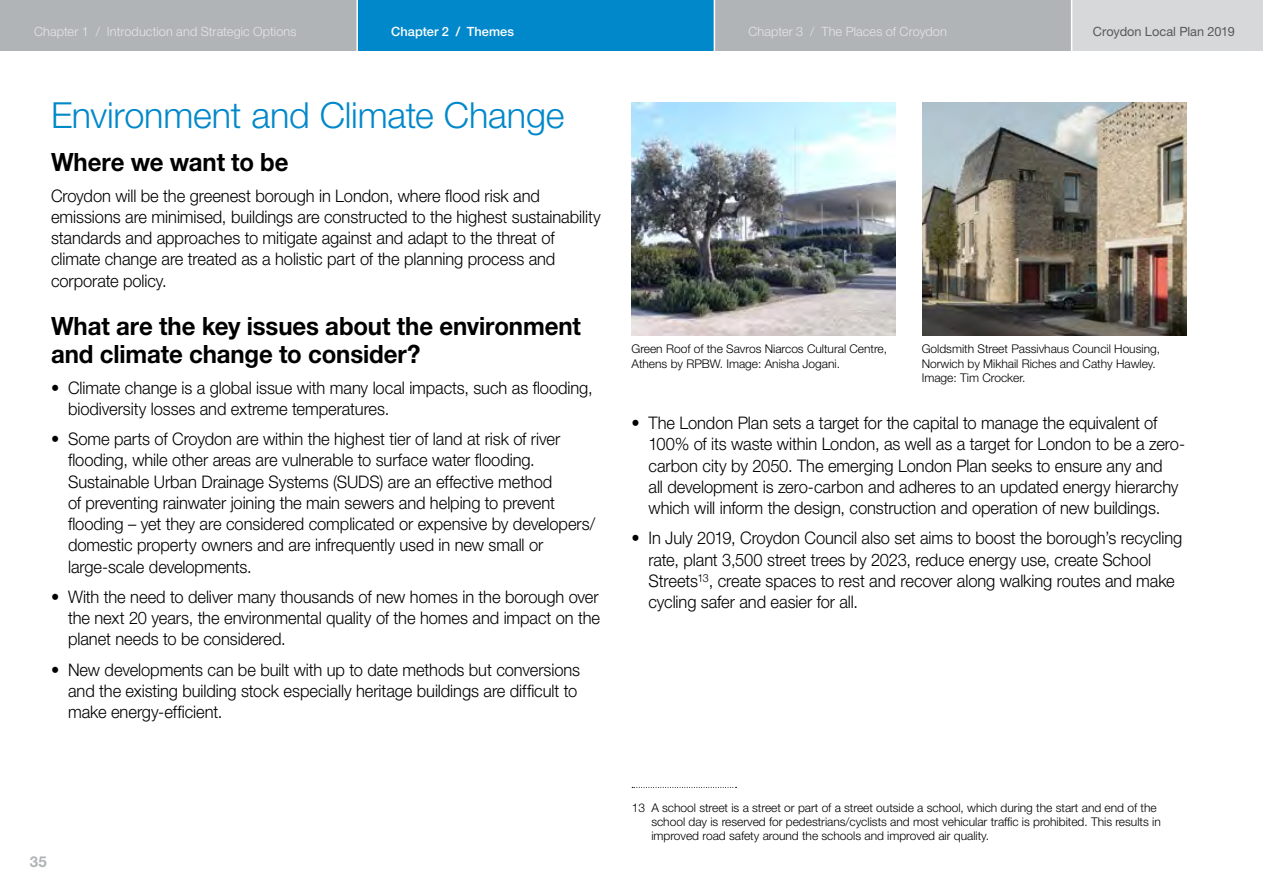
<style>
.page{position:relative;width:1263px;height:893px;background:#fff}
.page>*{position:absolute;margin:0;border:0;box-sizing:border-box;transform-origin:0 0}
.t1{font:300 36px "Helvetica Neue LT Std";letter-spacing:-.005em;color:#0088ca}
.t2{font:700 25.2px/28.3px "Helvetica Neue LT Std";letter-spacing:-.005em;color:#000;scale:.95 1}
.t3{font:300 17.4px/21.3px "Helvetica Neue LT Std";letter-spacing:-.005em;color:#000;scale:.95 1}
.t4{font:700 15px "Helvetica Neue LT Std";color:#b1b4b6}
.t5{font:300 12.75px "Helvetica Neue LT Std";letter-spacing:.005em;color:#fff}
.t6{font:12.75px "Helvetica Neue LT Std";color:#58595b}
.t7{font:500 12.75px "Helvetica Neue LT Std";letter-spacing:.005em;color:#fff}
.t8{font:300 12px/14.2px "Helvetica Neue LT Std";color:#000}
</style>
<div class="page">
<svg style="left:632px;top:787px;width:104px;height:1px"></svg>
<img style="left:631px;top:102px;width:264px;height:234px">
<img style="left:923px;top:102px;width:263px;height:234px">
<div style="left:357px;top:0;width:357px;height:51px;background:#0088ca"></div>
<div style="left:1040px;top:0;width:223px;height:51px;background:#d6d8d9"></div>
<div style="left:714px;top:0;width:357px;height:51px;background:#b1b4b6"></div>
<hr style="left:714px;top:0;width:1px;height:51px;background:#fff">
<hr style="left:1071px;top:0;width:1px;height:51px;background:#fff">
<div style="left:0;top:0;width:357px;height:51px;background:#b1b4b6"></div>
<hr style="left:356px;top:0;width:2px;height:51px;background:#fff">
<p class="t5" style="left:34px;top:24px;width:264px">Chapter 1 / Introduction and Strategic Options</p>
<p class="t7" style="left:391px;top:24px;width:124px">Chapter 2 / Themes</p>
<p class="t5" style="left:748px;top:24px;width:200px">Chapter 3 / The Places of Croydon</p>
<p class="t6" style="left:1093px;top:24px;width:143px">Croydon Local Plan 2019</p>
<h1 class="t1" style="left:51px;top:93px;width:515px">Environment and Climate Change</h1>
<h2 class="t2" style="left:51px;top:148px;width:252px">Where we want to be</h2>
<p class="t3" style="left:51px;top:184px;width:580px">Croydon will be the greenest borough in London, where flood risk and emissions are minimised, buildings are constructed to the highest sustainability standards and approaches to mitigate against and adapt to the threat of climate change are treated as a holistic part of the planning process and corporate policy.</p>
<h2 class="t2" style="left:51px;top:311px;width:559px">What are the key issues about the environment and climate change to consider?</h2>
<p class="t3" style="left:68px;top:376px;width:554px;text-indent:-17px">• Climate change is a global issue with many local impacts, such as flooding, biodiversity losses and extreme temperatures.</p>
<p class="t3" style="left:68px;top:428px;width:556px;text-indent:-17px">• Some parts of Croydon are within the highest tier of land at risk of river flooding, while other areas are vulnerable to surface water flooding.<br>Sustainable Urban Drainage Systems (SUDS) are an effective method<br>of preventing rainwater joining the main sewers and helping to prevent flooding – yet they are considered complicated or expensive by developers/ domestic property owners and are infrequently used in new small or large-scale developments.</p>
<p class="t3" style="left:68px;top:586px;width:562px;text-align:justify;text-indent:-17px">• With the need to deliver many thousands of new homes in the borough over the next 20 years, the environmental quality of the homes and impact on the planet needs to be considered.</p>
<p class="t3" style="left:68px;top:658px;width:541px;text-indent:-17px">• New developments can be built with up to date methods but conversions and the existing building stock especially heritage buildings are difficult to make energy-efficient.</p>
<p class="t8" style="left:631px;top:342px;width:257px">Green Roof of the Savros Niarcos Cultural Centre,<br>Athens by RPBW. Image: Anisha Jogani.</p>
<p class="t8" style="left:922px;top:342px;width:240px">Goldsmith Street Passivhaus Council Housing,<br>Norwich by Mikhail Riches and Cathy Hawley.<br>Image: Tim Crocker.</p>
<p class="t3" style="left:648px;top:412px;width:566px;text-indent:-17px">• The London Plan sets a target for the capital to manage the equivalent of 100% of its waste within London, as well as a target for London to be a zero&shy;carbon city by 2050. The emerging London Plan seeks to ensure any and<br>all development is zero-carbon and adheres to an updated energy hierarchy which will inform the design, construction and operation of new buildings.</p>
<p class="t3" style="left:648px;top:527px;width:563px;text-indent:-17px">• In July 2019, Croydon Council also set aims to boost the borough’s recycling rate, plant 3,500 street trees by 2023, reduce energy use, create School Streets<sup>13</sup>, create spaces to rest and recover along walking routes and make cycling safer and easier for all.</p>
<p class="t4" style="left:30px;top:852px;width:19px">35</p>
<p class="t8" style="left:651px;top:800px;width:511px;text-indent:-20px">13 A school street is a street or part of a street outside a school, which during the start and end of the school day is reserved for pedestrians/cyclists and most vehicular traffic is prohibited. This results in improved road safety around the schools and improved air quality.</p>
</div>
